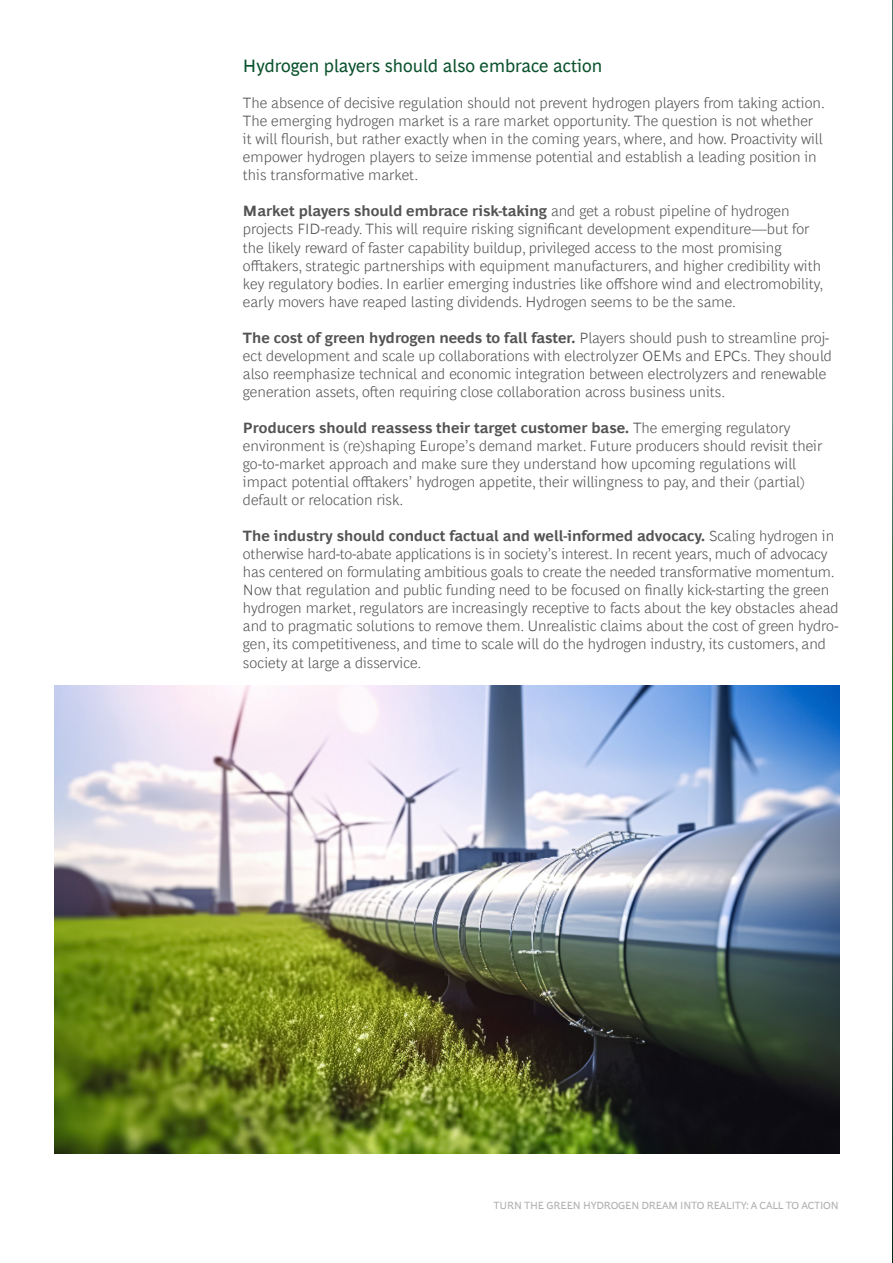
<style>
.page{position:relative;width:893px;height:1263px;background:#fff}
.page>*{position:absolute;margin:0;border:0;box-sizing:border-box;transform-origin:0 0}
.t1{font:18px "Henderson BCG Sans";color:#0b522d}
.t2{font:300 15px/18px "Henderson BCG Sans";color:#535353}
.t3{font:10.5px "Henderson BCG Sans";letter-spacing:-.02em;color:#b1b1b1}
.s1{font-weight:700}
</style>
<div class="page">
<img style="left:54px;top:685px;width:786px;height:469px">
<img style="left:892px;top:0;width:1px;height:1263px">
<p class="t1" style="left:243px;top:53px;width:361px">Hydrogen players should also embrace action</p>
<p class="t2" style="left:243px;top:93px;width:583px">The absence of decisive regulation should not prevent hydrogen players from taking action.<br>The emerging hydrogen market is a rare market opportunity. The question is not whether it will flourish, but rather exactly when in the coming years, where, and how. Proactivity will empower hydrogen players to seize immense potential and establish a leading position in this transformative market.</p>
<p class="t2" style="left:243px;top:201px;width:582px"><span class="s1">Market players should embrace risk-taking</span> and get a robust pipeline of hydrogen projects FID-ready. This will require risking significant development expenditure—but for the likely reward of faster capability buildup, privileged access to the most promising offtakers, strategic partnerships with equipment manufacturers, and higher credibility with key regulatory bodies. In earlier emerging industries like offshore wind and electromobility, early movers have reaped lasting dividends. Hydrogen seems to be the same.</p>
<p class="t2" style="left:243px;top:327px;width:590px"><span class="s1">The cost of green hydrogen needs to fall faster.</span> Players should push to streamline proj&shy;ect development and scale up collaborations with electrolyzer OEMs and EPCs. They should also reemphasize technical and economic integration between electrolyzers and renewable generation assets, often requiring close collaboration across business units.</p>
<p class="t2" style="left:243px;top:418px;width:581px"><span class="s1">Producers should reassess their target customer base.</span> The emerging regulatory environment is (re)shaping Europe’s demand market. Future producers should revisit their go-to-market approach and make sure they understand how upcoming regulations will impact potential offtakers’ hydrogen appetite, their willingness to pay, and their (partial) default or relocation risk.</p>
<p class="t2" style="left:243px;top:526px;width:597px"><span class="s1">The industry should conduct factual and well-informed advocacy.</span> Scaling hydrogen in otherwise hard-to-abate applications is in society’s interest. In recent years, much of advocacy has centered on formulating ambitious goals to create the needed transformative momentum.<br>Now that regulation and public funding need to be focused on finally kick-starting the green hydrogen market, regulators are increasingly receptive to facts about the key obstacles ahead and to pragmatic solutions to remove them. Unrealistic claims about the cost of green hydro&shy;gen, its competitiveness, and time to scale will do the hydrogen industry, its customers, and society at large a disservice.</p>
<p class="t3" style="left:493px;top:1198px;width:347px">TURN THE GREEN HYDROGEN DREAM INTO REALITY: A CALL TO ACTION</p>
</div>
